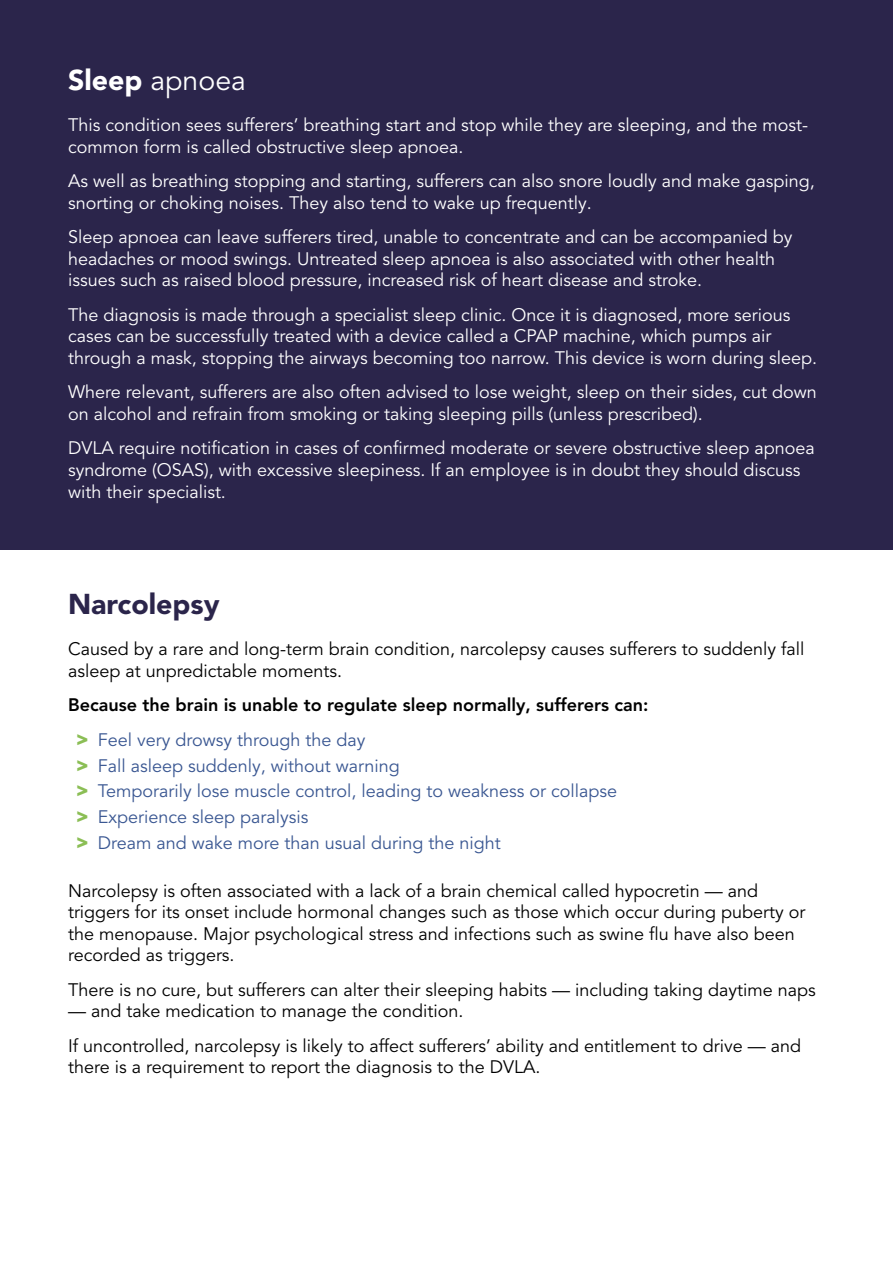
<style>
.page{position:relative;width:893px;height:1263px;background:#fff}
.page>*{position:absolute;margin:0;border:0;box-sizing:border-box;transform-origin:0 0}
.t1{font:28.5px "Avenir LT Pro";color:#fff}
.t2{font:900 28.5px "Avenir LT Pro";color:#2b254b}
.t3{font:18px/21.6px "Avenir LT Pro";color:#fff}
.t4{font:18px/21.6px "Avenir LT Pro";color:#000}
.t5{font:18px/25.8px "Avenir LT Pro";color:#3a5792}
.t6{font:800 18px/34.3px "Avenir LT Pro";color:#000}
.s1{font-weight:900}
.s2{font-family:"Arial";font-weight:900;color:#8bbe55}
.s3{font-weight:400;color:#3a5792}
</style>
<div class="page">
<div style="left:0;top:0;width:893px;height:549px;background:#2b254b"></div>
<h1 class="t1" style="left:68px;top:63px;width:179px"><span class="s1">Sleep</span> apnoea</h1>
<p class="t3" style="left:68px;top:115px;width:742px">This condition sees sufferers’ breathing start and stop while they are sleeping, and the most&shy;common form is called obstructive sleep apnoea.</p>
<p class="t3" style="left:68px;top:171px;width:748px">As well as breathing stopping and starting, sufferers can also snore loudly and make gasping, snorting or choking noises. They also tend to wake up frequently.</p>
<p class="t3" style="left:68px;top:227px;width:726px">Sleep apnoea can leave sufferers tired, unable to concentrate and can be accompanied by headaches or mood swings. Untreated sleep apnoea is also associated with other health issues such as raised blood pressure, increased risk of heart disease and stroke.</p>
<p class="t3" style="left:68px;top:304px;width:751px">The diagnosis is made through a specialist sleep clinic. Once it is diagnosed, more serious cases can be successfully treated with a device called a CPAP machine, which pumps air through a mask, stopping the airways becoming too narrow. This device is worn during sleep.</p>
<p class="t3" style="left:68px;top:382px;width:750px">Where relevant, sufferers are also often advised to lose weight, sleep on their sides, cut down on alcohol and refrain from smoking or taking sleeping pills (unless prescribed).</p>
<p class="t3" style="left:68px;top:438px;width:748px">DVLA require notification in cases of confirmed moderate or severe obstructive sleep apnoea syndrome (OSAS), with excessive sleepiness. If an employee is in doubt they should discuss with their specialist.</p>
<h1 class="t2" style="left:68px;top:586px;width:153px">Narcolepsy</h1>
<p class="t4" style="left:68px;top:639px;width:738px">Caused by a rare and long-term brain condition, narcolepsy causes sufferers to suddenly fall asleep at unpredictable moments.</p>
<p class="t6" style="left:77px;top:688px;width:573px;text-indent:-9px">Because the brain is unable to regulate sleep normally, sufferers can: <span class="s2">&gt;</span> <span class="s3">Feel very drowsy through the day</span></p>
<p class="t5" style="left:77px;top:753px;width:542px"><span class="s2">&gt;</span> Fall asleep suddenly, without warning<br><span class="s2">&gt;</span> Temporarily lose muscle control, leading to weakness or collapse <span class="s2">&gt;</span> Experience sleep paralysis<br><span class="s2">&gt;</span> Dream and wake more than usual during the night</p>
<p class="t4" style="left:68px;top:880px;width:739px">Narcolepsy is often associated with a lack of a brain chemical called hypocretin — and triggers for its onset include hormonal changes such as those which occur during puberty or the menopause. Major psychological stress and infections such as swine flu have also been recorded as triggers.</p>
<p class="t4" style="left:68px;top:979px;width:749px">There is no cure, but sufferers can alter their sleeping habits — including taking daytime naps</p>
<p class="t4" style="left:68px;top:994px;width:735px;line-height:34.3px">— and take medication to manage the condition.<br>If uncontrolled, narcolepsy is likely to affect sufferers’ ability and entitlement to drive — and</p>
<p class="t4" style="left:68px;top:1057px;width:474px">there is a requirement to report the diagnosis to the DVLA.</p>
</div>
